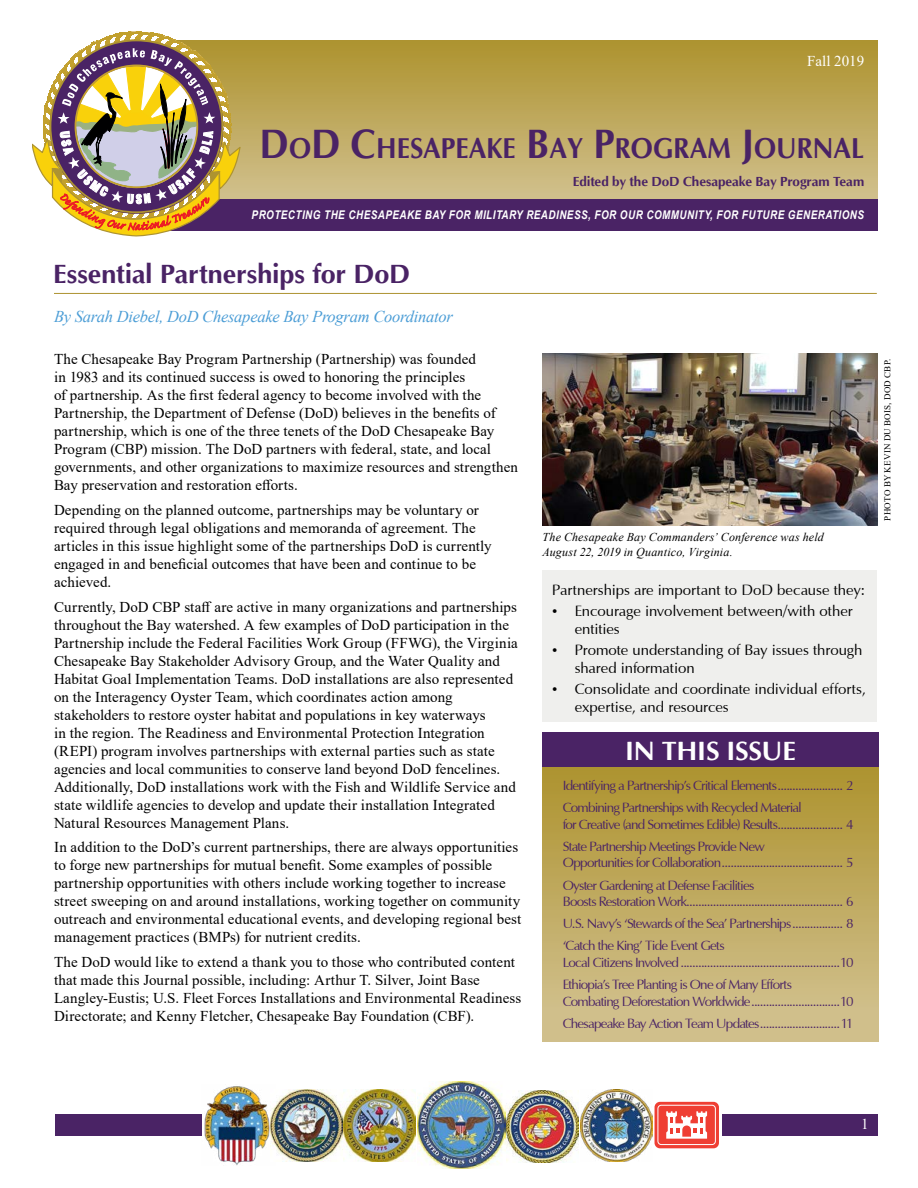
<style>
.page{position:relative;width:918px;height:1188px;background:#fff}
.page>*{position:absolute;margin:0;border:0;box-sizing:border-box;transform-origin:0 0}
.t1{font:700 29.4px "Optima";color:#4a2365;scale:.9 1}
.t2{font:700 27px "Optima";letter-spacing:-.005em;color:#4a2365}
.t3{font:700 27px "Optima";letter-spacing:-.01em;color:#fff}
.t4{font:italic 16.5px "Times New Roman";letter-spacing:-.015em;color:#4b9dd6}
.t5{font:15px/18px "Times New Roman";letter-spacing:.005em;color:#000}
.t6{font:15px/18px "Optima";letter-spacing:-.005em;color:#000}
.t7{font:15px "Times New Roman";color:#fff}
.t8{font:13.5px/16.5px "Optima";letter-spacing:-.065em;color:#4a2365}
.t9{font:700 13.5px "Optima";letter-spacing:-.005em;color:#4a2365}
.t10{font:italic 700 12px "Arial Narrow";letter-spacing:.04em;color:#fff}
.t11{font:italic 12px/15px "Times New Roman";letter-spacing:.015em;color:#000}
.t12{font:9px "Times New Roman";letter-spacing:.025em;color:#000}
.s1{font-size:42px}
.s2{font-family:"Times New Roman"}
</style>
<div class="page">
<div style="left:55px;top:1114px;width:823px;height:22px;background:#4a2365"></div>
<svg style="left:415px;top:1109px;width:307px;height:32px"></svg>
<img style="left:418px;top:1081px;width:87px;height:88px">
<img style="left:580px;top:1090px;width:72px;height:72px">
<img style="left:506px;top:1090px;width:72px;height:72px">
<svg style="left:655px;top:1102px;width:64px;height:46px"></svg>
<div style="left:658px;top:1105px;width:57px;height:40px;background:#ef3e33;border-radius:3px"></div>
<div style="left:658px;top:1105px;width:58px;height:40px;border:1px solid #fff;border-radius:3px"></div>
<svg style="left:666px;top:1111px;width:41px;height:28px"></svg>
<img style="left:202px;top:1086px;width:68px;height:80px">
<img style="left:270px;top:1089px;width:145px;height:73px">
<div style="left:133px;top:40px;width:745px;height:174px;background:linear-gradient(to bottom,#ad922e,#d4c496)"></div>
<div style="left:133px;top:199px;width:745px;height:31px;background:#4a2365"></div>
<svg style="left:33px;top:31px;width:208px;height:206px"></svg>
<hr style="left:54px;top:293px;width:823px;height:1px;background:#ad9330">
<img style="left:542px;top:354px;width:336px;height:172px">
<div style="left:542px;top:570px;width:335px;height:152px;background:#efefed"></div>
<div style="left:542px;top:767px;width:337px;height:274px;background:linear-gradient(to bottom,#ad932f,#d3c394)"></div>
<div style="left:542px;top:732px;width:337px;height:35px;background:#4a2365"></div>
<p class="t7" style="left:807px;top:50px;width:59px">Fall 2019</p>
<h2 class="t1" style="left:260px;top:132px;width:673px"><span class="s1">D</span>O<span class="s1">D C</span>HESAPEAKE <span class="s1">B</span>AY <span class="s1">P</span>ROGRAM <span class="s1">J</span>OURNAL</h2>
<h5 class="t9" style="left:573px;top:174px;width:293px">Edited by the DoD Chesapeake Bay Program Team</h5>
<p class="t10" style="left:252px;top:206px;width:614px">PROTECTING THE CHESAPEAKE BAY FOR MILITARY READINESS, FOR OUR COMMUNITY, FOR FUTURE GENERATIONS</p>
<h2 class="t2" style="left:53px;top:259px;width:358px">Essential Partnerships for DoD</h2>
<p class="t4" style="left:54px;top:305px;width:400px">By Sarah Diebel, DoD Chesapeake Bay Program Coordinator</p>
<p class="t5" style="left:54px;top:350px;width:424px">The Chesapeake Bay Program Partnership (Partnership) was founded in 1983 and its continued success is owed to honoring the principles</p>
<p class="t5" style="left:54px;top:386px;width:443px">of partnership. As the first federal agency to become involved with the<br>Partnership, the Department of Defense (DoD) believes in the benefits of</p>
<p class="t5" style="left:54px;top:422px;width:442px">partnership, which is one of the three tenets of the DoD Chesapeake Bay<br>Program (CBP) mission. The DoD partners with federal, state, and local</p>
<p class="t5" style="left:54px;top:458px;width:466px">governments, and other organizations to maximize resources and strengthen<br>Bay preservation and restoration efforts.</p>
<p class="t5" style="left:54px;top:500px;width:426px">Depending on the planned outcome, partnerships may be voluntary or required through legal obligations and memoranda of agreement. The</p>
<p class="t5" style="left:54px;top:536px;width:439px">articles in this issue highlight some of the partnerships DoD is currently</p>
<p class="t5" style="left:54px;top:554px;width:424px">engaged in and beneficial outcomes that have been and continue to be achieved.</p>
<p class="t5" style="left:54px;top:597px;width:465px">Currently, DoD CBP staff are active in many organizations and partnerships throughout the Bay watershed. A few examples of DoD participation in the</p>
<p class="t5" style="left:54px;top:633px;width:465px">Partnership include the Federal Facilities Work Group (FFWG), the Virginia</p>
<p class="t5" style="left:54px;top:651px;width:463px">Chesapeake Bay Stakeholder Advisory Group, and the Water Quality and Habitat Goal Implementation Teams. DoD installations are also represented on the Interagency Oyster Team, which coordinates action among stakeholders to restore oyster habitat and populations in key waterways<br>in the region. The Readiness and Environmental Protection Integration (REPI) program involves partnerships with external parties such as state agencies and local communities to conserve land beyond DoD fencelines.<br>Additionally, DoD installations work with the Fish and Wildlife Service and state wildlife agencies to develop and update their installation Integrated</p>
<p class="t5" style="left:54px;top:813px;width:237px">Natural Resources Management Plans.</p>
<p class="t5" style="left:54px;top:838px;width:466px">In addition to the DoD’s current partnerships, there are always opportunities to forge new partnerships for mutual benefit. Some examples of possible</p>
<p class="t5" style="left:54px;top:874px;width:468px">partnership opportunities with others include working together to increase street sweeping on and around installations, working together on community</p>
<p class="t5" style="left:54px;top:910px;width:469px">outreach and environmental educational events, and developing regional best</p>
<p class="t5" style="left:54px;top:928px;width:308px">management practices (BMPs) for nutrient credits.</p>
<p class="t5" style="left:54px;top:953px;width:469px">The DoD would like to extend a thank you to those who contributed content that made this Journal possible, including: Arthur T. Silver, Joint Base<br>Langley-Eustis; U.S. Fleet Forces Installations and Environmental Readiness</p>
<p class="t5" style="left:54px;top:1007px;width:422px">Directorate; and Kenny Fletcher, Chesapeake Bay Foundation (CBF).</p>
<p class="t11" style="left:542px;top:529px;width:283px">The Chesapeake Bay Commanders’ Conference was held<br>August 22, 2019 in Quantico, Virginia.</p>
<p class="t6" style="left:552px;top:581px;width:314px">Partnerships are important to DoD because they:</p>
<p class="t6" style="left:575px;top:602px;width:280px;text-indent:-22px"><span class="s2">•</span> Encourage involvement between/with other entities</p>
<p class="t6" style="left:575px;top:642px;width:289px;text-indent:-22px"><span class="s2">•</span> Promote understanding of Bay issues through shared information</p>
<p class="t6" style="left:575px;top:681px;width:293px;text-indent:-22px"><span class="s2">•</span> Consolidate and coordinate individual efforts, expertise, and resources</p>
<h2 class="t3" style="left:625px;top:736px;width:172px">IN THIS ISSUE</h2>
<p class="t8" style="left:563px;top:778px;width:293px">Identifying a Partnership’s Critical Elements ...................... 2</p>
<p class="t8" style="left:563px;top:800px;width:293px">Combining Partnerships with Recycled Material<br>for Creative (and Sometimes Edible) Results...................... 4</p>
<p class="t8" style="left:563px;top:839px;width:293px">State Partnership Meetings Provide New<br>Opportunities for Collaboration ......................................... 5</p>
<p class="t8" style="left:563px;top:877px;width:293px">Oyster Gardening at Defense Facilities<br>Boosts Restoration Work..................................................... 6</p>
<p class="t8" style="left:563px;top:916px;width:293px">U.S. Navy’s ‘Stewards of the Sea’ Partnerships ................. 8</p>
<p class="t8" style="left:563px;top:938px;width:293px">‘Catch the King’ Tide Event Gets<br>Local Citizens Involved ......................................................10</p>
<p class="t8" style="left:563px;top:977px;width:231px">Ethiopia’s Tree Planting is One of Many Efforts</p>
<p class="t8" style="left:563px;top:991px;width:293px;line-height:22.2px">Combating Deforestation Worldwide ..............................10<br>Chesapeake Bay Action Team Updates ...........................11</p>
<p class="t12" style="left:881px;top:521px;width:163px;rotate:-90deg">PHOTO BY KEVIN DU BOIS, DOD CBP.</p>
<p class="t7" style="left:861px;top:1113px;width:9px">1</p>
</div>
